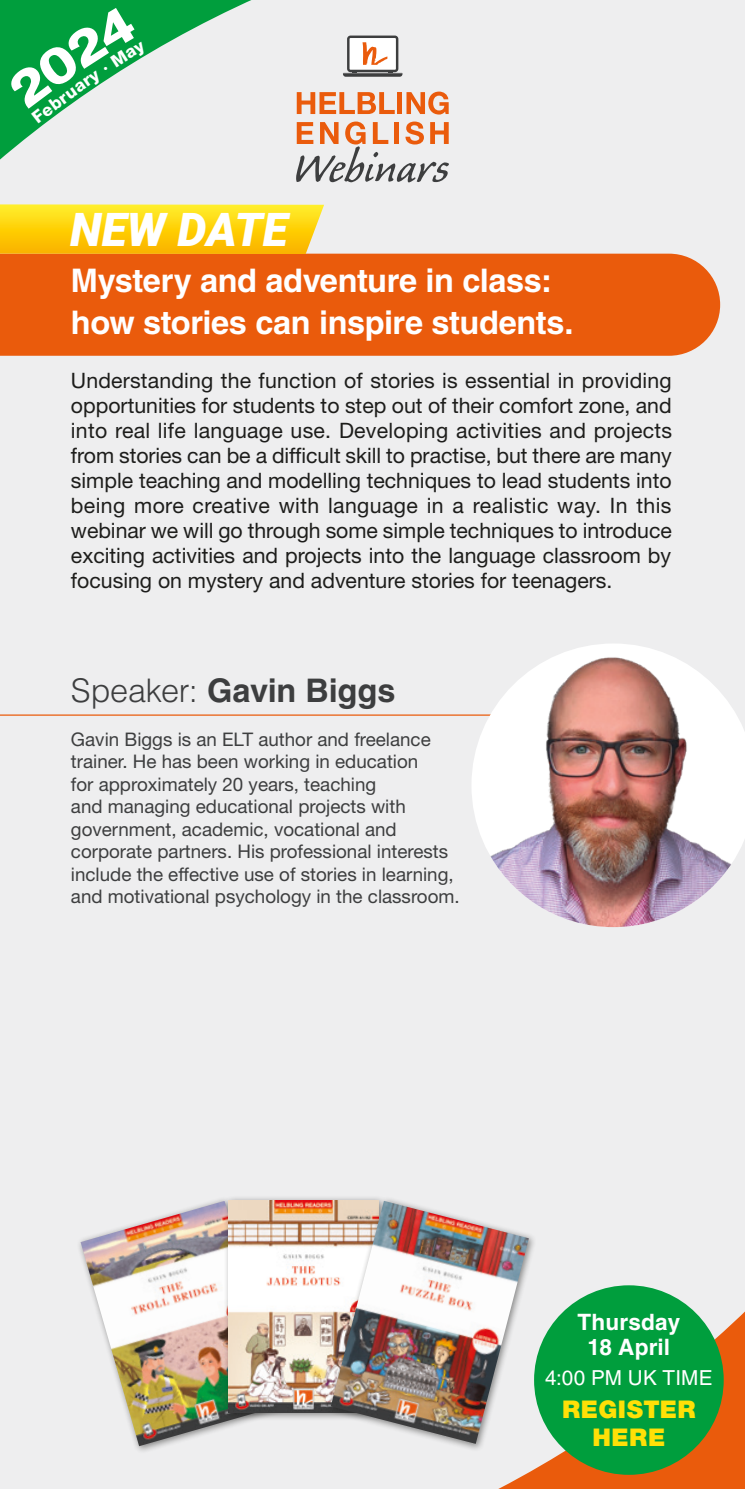
<style>
.page{position:relative;width:745px;height:1489px;background:#fff}
.page>*{position:absolute;margin:0;border:0;box-sizing:border-box;transform-origin:0 0}
.t1{font:italic 900 46px "Roboto";color:#fff}
.t2{font:700 32.5px/42.5px "Helvetica LT Std";letter-spacing:-.015em;color:#fff}
.t3{font:700 32.5px "Helvetica LT Std";letter-spacing:-.005em;color:#3d3e3f}
.t4{font:900 24.5px/28.2px "Helvetica Neue LT Std";letter-spacing:.025em;color:#ffe007;text-align:center}
.t5{font:700 22.5px/24.5px "Helvetica LT Std";letter-spacing:.005em;color:#fff;text-align:center}
.t6{font:21.25px/25px "Helvetica Neue LT Std";color:#1d1d1b;text-align:justify}
.t7{font:20.75px "Helvetica LT Std";letter-spacing:.01em;color:#fff}
.t8{font:18.75px/22.5px "Helvetica Neue LT Std";color:#3d3e3f}
.s1{font-weight:300}
</style>
<div class="page">
<div style="left:0;top:0;width:744px;height:1488px;background:#eeeeef"></div>
<svg style="left:0;top:0;width:252px;height:160px"></svg>
<svg style="left:500px;top:1290px;width:244px;height:198px;fill:#ea5b0c"></svg>
<svg style="left:296px;top:92px;width:98px;height:22px"></svg>
<div style="left:397px;top:92px;width:5px;height:22px;background:#ea5b0c"></div>
<svg style="left:406px;top:92px;width:42px;height:22px"></svg>
<svg style="left:296px;top:121px;width:152px;height:61px"></svg>
<svg style="left:343px;top:36px;width:59px;height:41px;background:#cabeb7"></svg>
<div style="left:533px;top:1285px;width:190px;height:189px;background:#009e3d;border-radius:50%"></div>
<div style="left:0;top:254px;width:719px;height:102px;background:#ea5b0c"></div>
<hr style="left:0;top:714px;width:494px;height:1px;background:#ea5b0c">
<svg style="left:471px;top:714px;width:273px;height:140px;fill:#fff"></svg>
<img style="left:485px;top:644px;width:252px;height:283px">
<svg style="left:0;top:204px;width:324px;height:50px;background:#fdd115"></svg>
<img style="left:80px;top:1200px;width:173px;height:245px">
<div style="left:223px;top:1195px;width:163px;height:225px;background:#1d1d1b;opacity:.5"></div>
<img style="left:228px;top:1200px;width:98px;height:212px">
<div style="left:326px;top:1195px;width:210px;height:255px;background:#1d1d1b;opacity:.5"></div>
<img style="left:330px;top:1200px;width:198px;height:243px">
<svg style="left:9px;top:8px;width:138px;height:116px"></svg>
<h1 class="t1" style="left:70px;top:197px;width:219px">NEW DATE</h1>
<h2 class="t2" style="left:71px;top:258px;width:503px">Mystery and adventure in class: how stories can inspire students.</h2>
<p class="t6" style="left:71px;top:367px;width:602px">Understanding the function of stories is essential in providing opportunities for students to step out of their comfort zone, and into real life language use. Developing activities and projects from stories can be a difficult skill to practise, but there are many simple teaching and modelling techniques to lead students into being more creative with language in a realistic way. In this webinar we will go through some simple techniques to introduce exciting activities and projects into the language classroom by focusing on mystery and adventure stories for teenagers.</p>
<h2 class="t3" style="left:71px;top:670px;width:326px"><span class="s1">Speaker:</span> Gavin Biggs</h2>
<p class="t8" style="left:71px;top:727px;width:390px">Gavin Biggs is an ELT author and freelance trainer. He has been working in education<br>for approximately 20 years, teaching<br>and managing educational projects with government, academic, vocational and corporate partners. His professional interests include the effective use of stories in learning, and motivational psychology in the classroom.</p>
<p class="t5" style="left:577px;top:1309px;width:104px">Thursday<br>18 April</p>
<p class="t7" style="left:545px;top:1365px;width:169px">4:00 PM UK TIME</p>
<p class="t4" style="left:561px;top:1394px;width:135px">REGISTER<br>HERE</p>
</div>
